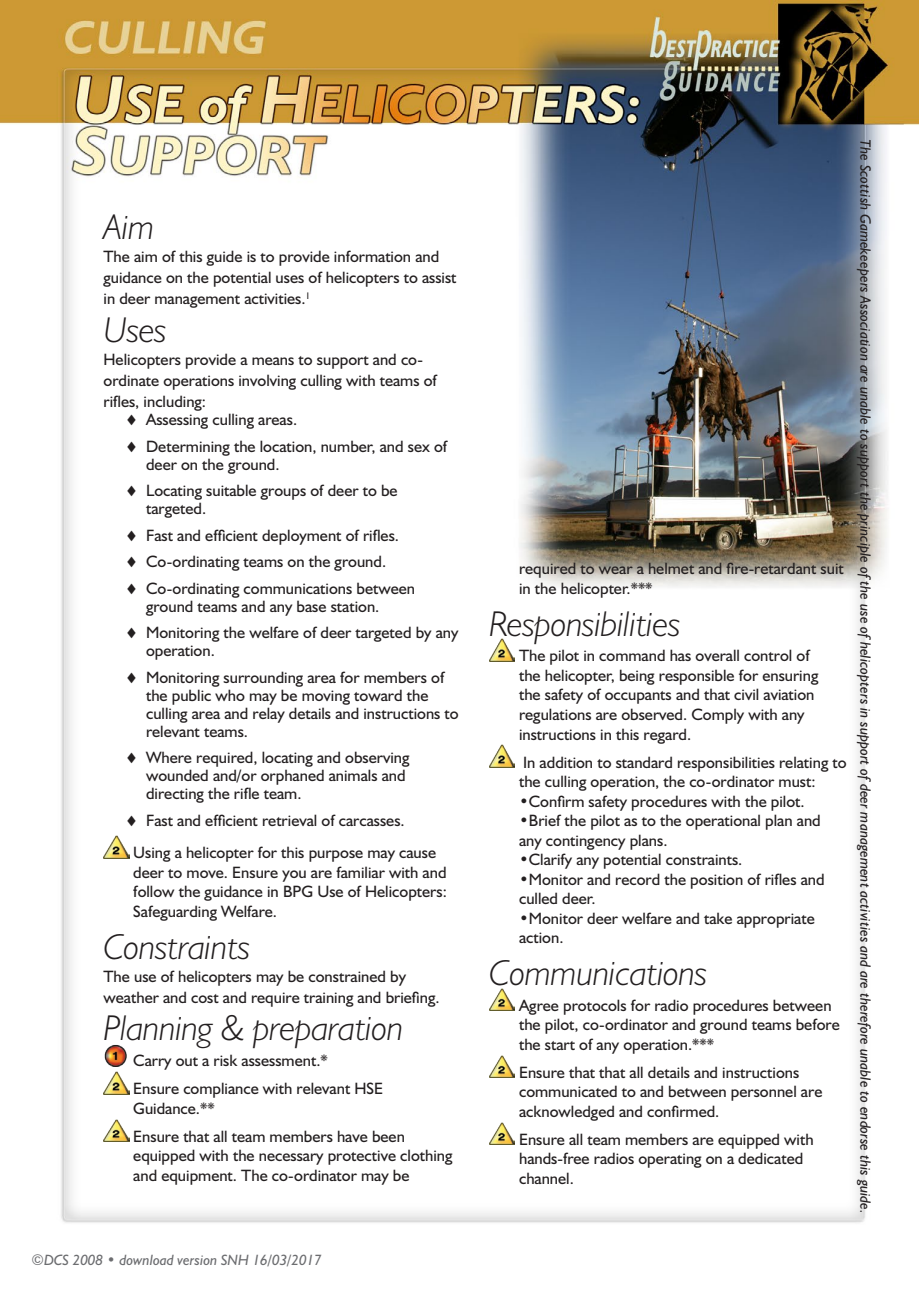
<style>
.page{position:relative;width:919px;height:1289px;background:#fff}
.page>*{position:absolute;margin:0;border:0;box-sizing:border-box;transform-origin:0 0}
.t1{font:italic 300 36px "Humanist 521 BT";letter-spacing:-.005em;color:#231f20}
.t2{font:16.5px/19.5px "Humanist 521 BT";color:#231f20}
.t3{font:italic 15px "Humanist 521 BT";color:#231f20}
.t4{font:italic 15px "Humanist 521 BT";color:#6c6d70}
</style>
<div class="page">
<img style="left:0;top:0;width:918px;height:1223px">
<img style="left:103px;top:835px;width:26px;height:23px">
<img style="left:103px;top:1043px;width:26px;height:23px">
<img style="left:103px;top:1071px;width:26px;height:23px">
<img style="left:103px;top:1119px;width:26px;height:22px">
<img style="left:489px;top:638px;width:26px;height:23px">
<img style="left:489px;top:744px;width:26px;height:23px">
<img style="left:489px;top:988px;width:26px;height:22px">
<img style="left:489px;top:1055px;width:26px;height:22px">
<img style="left:489px;top:1122px;width:26px;height:22px">
<h1 class="t1" style="left:103px;top:205px;width:52px">Aim</h1>
<p class="t2" style="left:103px;top:246px;width:354px;line-height:21px">The aim of this guide is to provide information and guidance on the potential uses of helicopters to assist in deer management activities.<sup>1</sup></p>
<h1 class="t1" style="left:103px;top:308px;width:65px">Uses</h1>
<p class="t2" style="left:103px;top:348px;width:335px;line-height:21px">Helicopters provide a means to support and co&shy;ordinate operations involving culling with teams of rifles, including:</p>
<p class="t2" style="left:125px;top:406px;width:324px;line-height:26.5px">♦ Assessing culling areas.<br>♦ Determining the location, number, and sex of</p>
<p class="t2" style="left:125px;top:450px;width:274px;line-height:26.5px;text-indent:21px">deer on the ground.<br>♦ Locating suitable groups of deer to be</p>
<p class="t2" style="left:125px;top:495px;width:292px;line-height:26.5px;text-indent:21px">targeted.<br>♦ Fast and efficient deployment of rifles. ♦ Co-ordinating teams on the ground.<br>♦ Co-ordinating communications between</p>
<p class="t2" style="left:125px;top:592px;width:335px;line-height:26.5px;text-indent:21px">ground teams and any base station.<br>♦ Monitoring the welfare of deer targeted by any</p>
<p class="t2" style="left:125px;top:637px;width:321px;line-height:26.5px;text-indent:21px">operation.<br>♦ Monitoring surrounding area for members of</p>
<p class="t2" style="left:146px;top:685px;width:314px;line-height:18px">the public who may be moving toward the culling area and relay details and instructions to relevant teams.</p>
<p class="t2" style="left:146px;top:748px;width:265px;line-height:18px;text-indent:-21px">♦ Where required, locating and observing wounded and/or orphaned animals and directing the rifle team.</p>
<p class="t2" style="left:133px;top:803px;width:304px;line-height:32.2px;text-indent:-8px">♦ Fast and efficient retrieval of carcasses.<br>Using a helicopter for this purpose may cause</p>
<p class="t2" style="left:133px;top:861px;width:315px;text-align:justify">deer to move. Ensure you are familiar with and follow the guidance in BPG Use of Helicopters:<br>Safeguarding Welfare.</p>
<h1 class="t1" style="left:103px;top:924px;width:148px">Constraints</h1>
<p class="t2" style="left:103px;top:965px;width:337px;line-height:21px">The use of helicopters may be constrained by weather and cost and require training and briefing.</p>
<h1 class="t1" style="left:103px;top:1006px;width:301px">Planning &amp; preparation</h1>
<p class="t2" style="left:133px;top:1046px;width:251px;line-height:28px">Carry out a risk assessment.*<br>Ensure compliance with relevant HSE</p>
<p class="t2" style="left:133px;top:1093px;width:273px;line-height:28px">Guidance.**<br>Ensure that all team members have been</p>
<p class="t2" style="left:133px;top:1145px;width:321px">equipped with the necessary protective clothing and equipment. The co-ordinator may be</p>
<p class="t4" style="left:32px;top:1250px;width:292px">©DCS 2008 • download version SNH 16/03/2017</p>
<p class="t2" style="left:519px;top:558px;width:326px">required to wear a helmet and fire-retardant suit in the helicopter.***</p>
<h1 class="t1" style="left:489px;top:601px;width:193px">Responsibilities</h1>
<p class="t2" style="left:519px;top:645px;width:301px">The pilot in command has overall control of the helicopter, being responsible for ensuring the safety of occupants and that civil aviation regulations are observed. Comply with any instructions in this regard.</p>
<p class="t2" style="left:519px;top:751px;width:329px">In addition to standard responsibilities relating to the culling operation, the co-ordinator must:</p>
<p class="t2" style="left:519px;top:790px;width:287px">•Confirm safety procedures with the pilot.</p>
<p class="t2" style="left:519px;top:810px;width:303px">•Brief the pilot as to the operational plan and any contingency plans.</p>
<p class="t2" style="left:519px;top:849px;width:225px">•Clarify any potential constraints.</p>
<p class="t2" style="left:519px;top:868px;width:307px">•Monitor and record the position of rifles and culled deer.</p>
<p class="t2" style="left:519px;top:907px;width:297px">•Monitor deer welfare and take appropriate action.</p>
<h1 class="t1" style="left:489px;top:951px;width:219px">Communications</h1>
<p class="t2" style="left:519px;top:995px;width:322px">Agree protocols for radio procedures between the pilot, co-ordinator and ground teams before the start of any operation.***</p>
<p class="t2" style="left:519px;top:1062px;width:305px">Ensure that that all details and instructions communicated to and between personnel are acknowledged and confirmed.</p>
<p class="t2" style="left:519px;top:1129px;width:296px">Ensure all team members are equipped with hands-free radios operating on a dedicated channel.</p>
<p class="t3" style="left:874px;top:139px;width:1075px;rotate:90deg">The Scottish Gamekeepers Association are unable to support the principle of the use of helicopters in support of deer management activities and are therefore unable to endorse this guide.</p>
</div>
